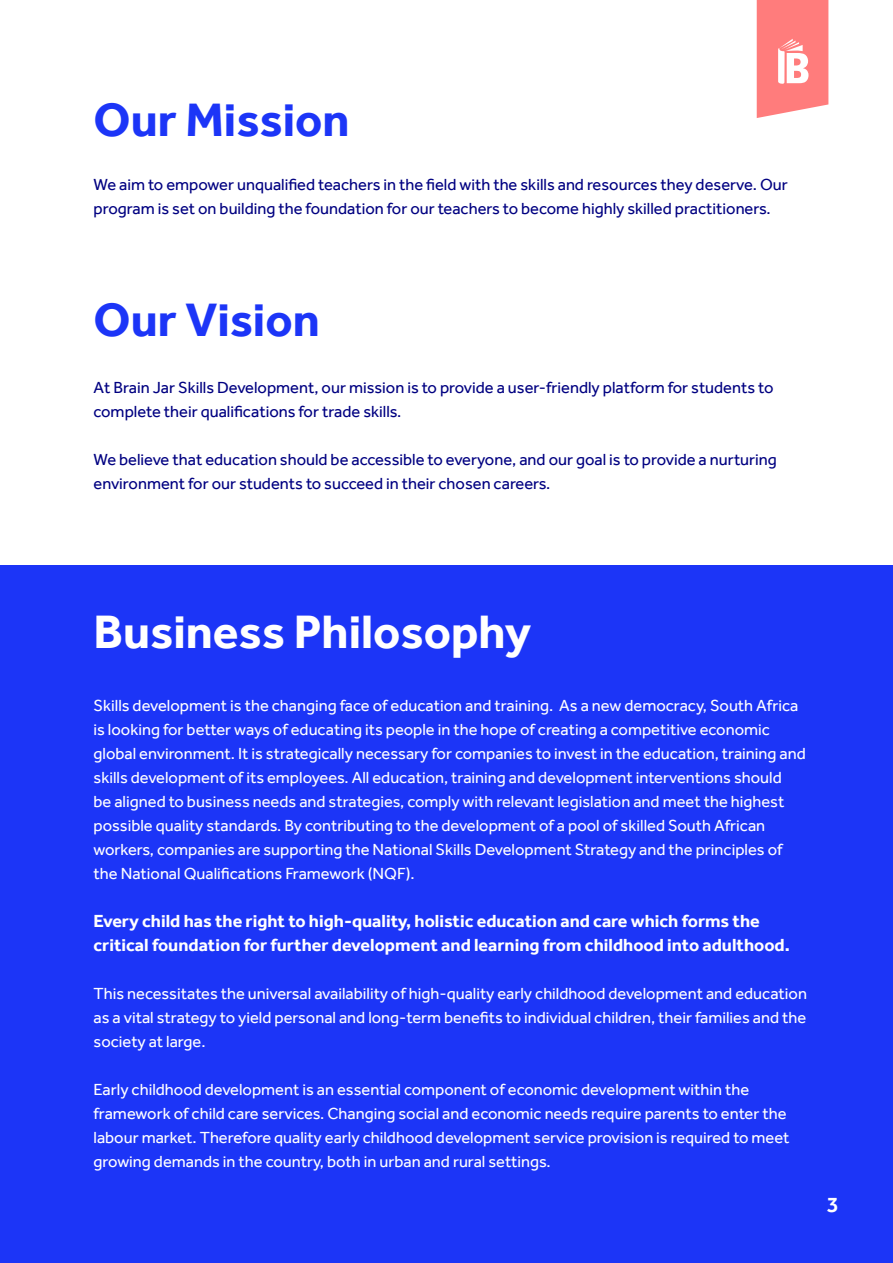
<style>
.page{position:relative;width:893px;height:1263px;background:#fff}
.page>*{position:absolute;margin:0;border:0;box-sizing:border-box;transform-origin:0 0}
.t1{font:700 48.15px "Effra";color:#1c35f7}
.t2{font:700 48.15px "Effra";color:#fff}
.t3{font:500 22.5px "Effra";color:#fff}
.t4{font:700 18px/24px "Effra";color:#fff}
.t5{font:16.5px/24px "Effra";color:#fff}
.t6{font:16.5px/24px "Effra";color:#000081}
</style>
<div class="page">
<div style="left:0;top:566px;width:893px;height:697px;background:#1c35f7"></div>
<svg style="left:757px;top:0;width:71px;height:118px;background:#ff9090"></svg>
<h1 class="t1" style="left:94px;top:92px;width:258px">Our Mission</h1>
<p class="t6" style="left:94px;top:172px;width:696px">We aim to empower unqualified teachers in the field with the skills and resources they deserve. Our program is set on building the foundation for our teachers to become highly skilled practitioners.</p>
<h1 class="t1" style="left:94px;top:291px;width:228px">Our Vision</h1>
<p class="t6" style="left:94px;top:375px;width:681px">At Brain Jar Skills Development, our mission is to provide a user-friendly platform for students to complete their qualifications for trade skills.</p>
<p class="t6" style="left:94px;top:447px;width:685px">We believe that education should be accessible to everyone, and our goal is to provide a nurturing environment for our students to succeed in their chosen careers.</p>
<h1 class="t2" style="left:94px;top:603px;width:439px">Business Philosophy</h1>
<p class="t5" style="left:94px;top:693px;width:714px">Skills development is the changing face of education and training. As a new democracy, South Africa is looking for better ways of educating its people in the hope of creating a competitive economic global environment. It is strategically necessary for companies to invest in the education, training and skills development of its employees. All education, training and development interventions should<br>be aligned to business needs and strategies, comply with relevant legislation and meet the highest possible quality standards. By contributing to the development of a pool of skilled South African workers, companies are supporting the National Skills Development Strategy and the principles of the National Qualifications Framework (NQF).</p>
<p class="t4" style="left:94px;top:909px;width:698px">Every child has the right to high-quality, holistic education and care which forms the critical foundation for further development and learning from childhood into adulthood.</p>
<p class="t5" style="left:94px;top:981px;width:715px;text-align:justify">This necessitates the universal availability of high-quality early childhood development and education as a vital strategy to yield personal and long-term benefits to individual children, their families and the society at large.</p>
<p class="t5" style="left:94px;top:1077px;width:698px">Early childhood development is an essential component of economic development within the framework of child care services. Changing social and economic needs require parents to enter the labour market. Therefore quality early childhood development service provision is required to meet growing demands in the country, both in urban and rural settings.</p>
<h2 class="t3" style="left:827px;top:1191px;width:14px">3</h2>
</div>
